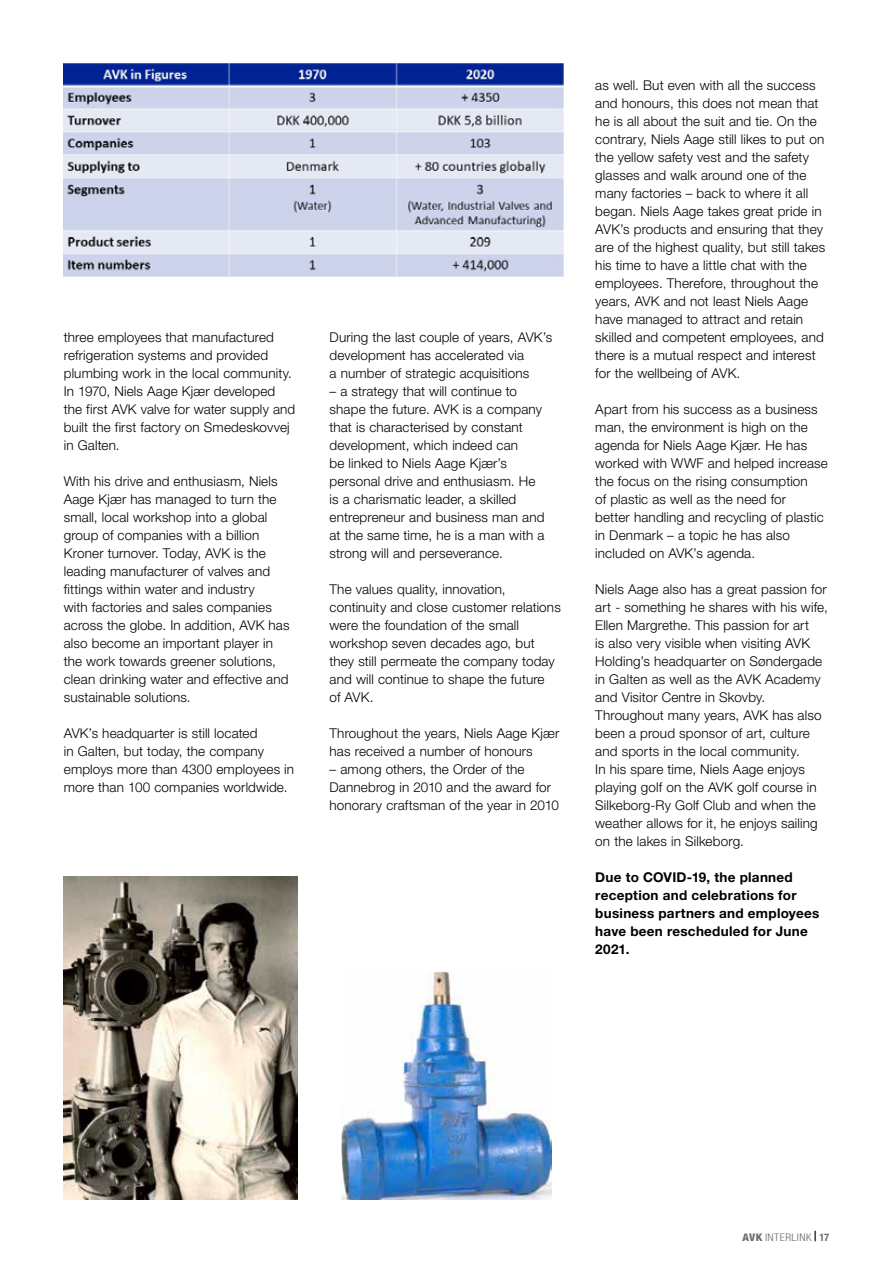
<style>
.page{position:relative;width:893px;height:1263px;background:#fff}
.page>*{position:absolute;margin:0;border:0;box-sizing:border-box;transform-origin:0 0}
.t1{font:300 13.5px/18px "Helvetica Neue LT Pro";letter-spacing:.01em;color:#000}
.t2{font:700 13.5px/18px "Helvetica Neue LT Pro";letter-spacing:.02em;color:#000}
.t3{font:300 condensed 10.5px "Helvetica Neue LT Pro";letter-spacing:.035em;color:#6d6e71;scale:1.1 1}
.s1{font-weight:800}
.s2{font-weight:700;font-stretch:normal;color:#000}
.s3{font-weight:700}
</style>
<div class="page">
<img style="left:64px;top:877px;width:234px;height:322px">
<img style="left:64px;top:64px;width:499px;height:212px">
<img style="left:342px;top:972px;width:209px;height:227px">
<p class="t1" style="left:64px;top:328px;width:233px">three employees that manufactured refrigeration systems and provided plumbing work in the local community.<br>In 1970, Niels Aage Kjær developed the first AVK valve for water supply and built the first factory on Smedeskovvej in Galten.</p>
<p class="t1" style="left:64px;top:472px;width:227px">With his drive and enthusiasm, Niels Aage Kjær has managed to turn the small, local workshop into a global group of companies with a billion Kroner turnover. Today, AVK is the leading manufacturer of valves and fittings within water and industry<br>with factories and sales companies across the globe. In addition, AVK has also become an important player in the work towards greener solutions, clean drinking water and effective and sustainable solutions.</p>
<p class="t1" style="left:64px;top:724px;width:232px">AVK’s headquarter is still located<br>in Galten, but today, the company employs more than 4300 employees in more than 100 companies worldwide.</p>
<p class="t1" style="left:330px;top:328px;width:224px">During the last couple of years, AVK’s development has accelerated via<br>a number of strategic acquisitions</p>
<p class="t1" style="left:330px;top:382px;width:216px">– a strategy that will continue to shape the future. AVK is a company that is characterised by constant development, which indeed can<br>be linked to Niels Aage Kjær’s personal drive and enthusiasm. He is a charismatic leader, a skilled entrepreneur and business man and at the same time, he is a man with a strong will and perseverance.</p>
<p class="t1" style="left:330px;top:580px;width:233px">The values quality, innovation, continuity and close customer relations were the foundation of the small workshop seven decades ago, but they still permeate the company today and will continue to shape the future<br>of AVK.</p>
<p class="t1" style="left:330px;top:724px;width:231px">Throughout the years, Niels Aage Kjær has received a number of honours</p>
<p class="t1" style="left:330px;top:760px;width:231px">– among others, the Order of the<br>Dannebrog in 2010 and the award for honorary craftsman of the year in 2010</p>
<p class="t1" style="left:595px;top:76px;width:232px">as well. But even with all the success and honours, this does not mean that he is all about the suit and tie. On the contrary, Niels Aage still likes to put on the yellow safety vest and the safety glasses and walk around one of the many factories – back to where it all began. Niels Aage takes great pride in AVK’s products and ensuring that they are of the highest quality, but still takes his time to have a little chat with the employees. Therefore, throughout the years, AVK and not least Niels Aage have managed to attract and retain skilled and competent employees, and there is a mutual respect and interest for the wellbeing of AVK.</p>
<p class="t1" style="left:595px;top:400px;width:234px">Apart from his success as a business man, the environment is high on the agenda for Niels Aage Kjær. He has worked with WWF and helped increase the focus on the rising consumption<br>of plastic as well as the need for<br>better handling and recycling of plastic in Denmark – a topic he has also included on AVK’s agenda.</p>
<p class="t1" style="left:595px;top:580px;width:234px">Niels Aage also has a great passion for art - something he shares with his wife, Ellen Margrethe. This passion for art<br>is also very visible when visiting AVK Holding’s headquarter on Søndergade in Galten as well as the AVK Academy and Visitor Centre in Skovby.<br>Throughout many years, AVK has also been a proud sponsor of art, culture and sports in the local community.<br>In his spare time, Niels Aage enjoys playing golf on the AVK golf course in Silkeborg-Ry Golf Club and when the weather allows for it, he enjoys sailing on the lakes in Silkeborg.</p>
<p class="t2" style="left:595px;top:868px;width:225px">Due to COVID-19, the planned reception and celebrations for business partners and employees have been rescheduled for June<br>2021.</p>
<p class="t3" style="left:743px;top:1231px;width:80px"><span class="s1">AVK</span> INTERLINK <span class="s2">|</span> <span class="s3">17</span></p>
</div>
